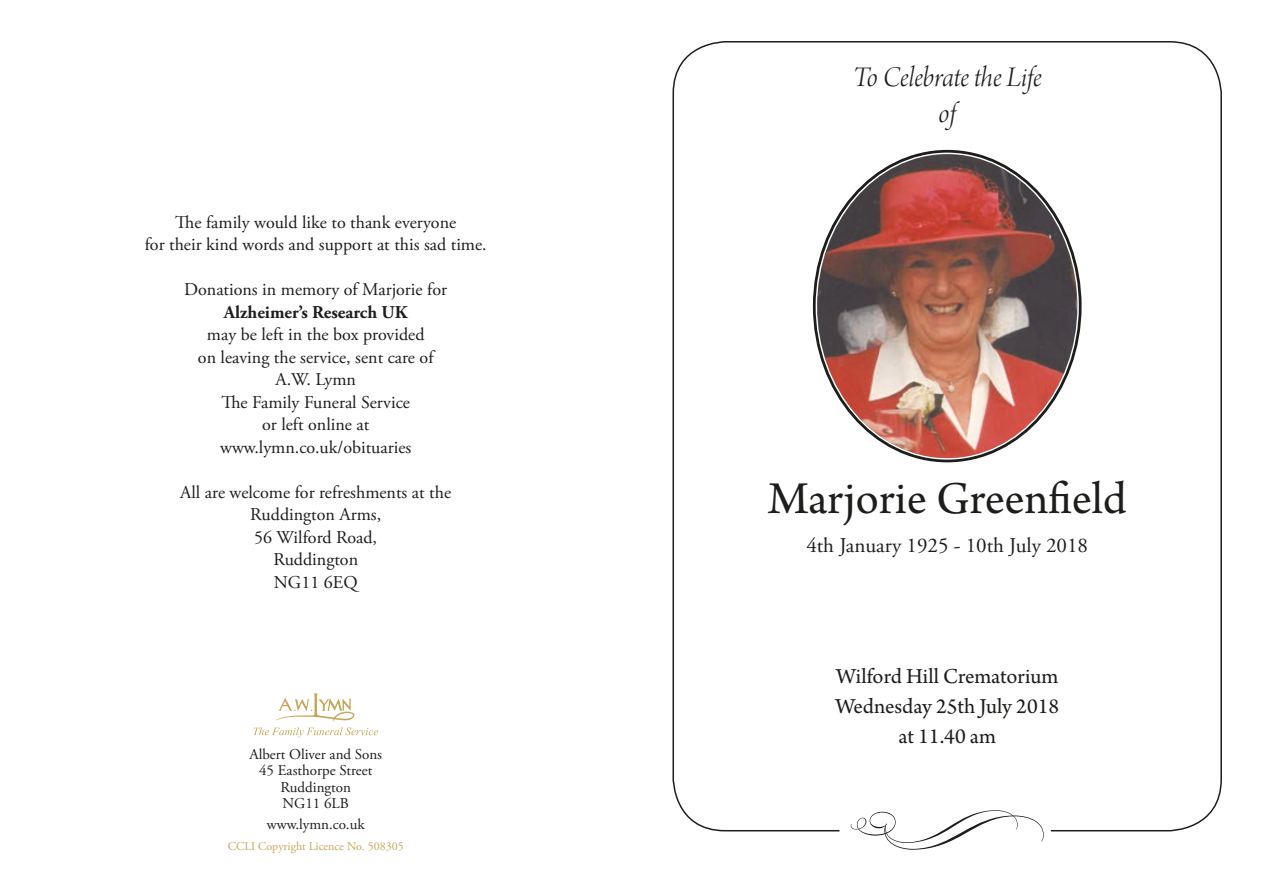
<style>
.page{position:relative;width:1263px;height:893px;background:#fff}
.page>*{position:absolute;margin:0;border:0;box-sizing:border-box;transform-origin:0 0}
.t1{font:48px "Arno Pro";color:#1d1d1b}
.t2{font:30px/36px "Arno Pro Light Italic Display";letter-spacing:-.005em;color:#1d1d1b;text-align:center}
.t3{font:22.5px/30px "Arno Pro";color:#1d1d1b;text-align:center}
.t4{font:21px "Adobe Garamond Pro";color:#1d1d1b}
.t5{font:18px/22.5px "Adobe Garamond Pro";color:#1d1d1b;text-align:center}
.t6{font:700 18px "Adobe Garamond Pro";color:#1d1d1b}
.t7{font:15px/16.5px "Adobe Garamond Pro";color:#1d1d1b;text-align:center}
.t8{font:12px "Adobe Garamond Pro";color:#c6a65b}
</style>
<div class="page">
<svg style="left:851px;top:810px;width:193px;height:40px"></svg>
<img style="left:817px;top:154px;width:260px;height:304px">
<svg style="left:253px;top:693px;width:125px;height:44px"></svg>
<p class="t5" style="left:145px;top:211px;width:343px">The family would like to thank everyone<br>for their kind words and support at this sad time.</p>
<p class="t5" style="left:184px;top:279px;width:264px">Donations in memory of Marjorie for</p>
<p class="t6" style="left:224px;top:302px;width:185px">Alzheimer’s Research UK</p>
<p class="t5" style="left:198px;top:324px;width:237px">may be left in the box provided on leaving the service, sent care of<br>A.W. Lymn<br>The Family Funeral Service<br>or left online at www.lymn.co.uk/obituaries</p>
<p class="t5" style="left:180px;top:481px;width:272px">All are welcome for refreshments at the<br>Ruddington Arms,<br>56 Wilford Road,<br>Ruddington<br>NG11 6EQ</p>
<p class="t7" style="left:249px;top:746px;width:134px">Albert Oliver and Sons<br>45 Easthorpe Street<br>Ruddington<br>NG11 6LB</p>
<p class="t7" style="left:267px;top:816px;width:99px">www.lymn.co.uk</p>
<p class="t8" style="left:228px;top:839px;width:178px">CCLI Copyright Licence No. 508305</p>
<h2 class="t2" style="left:853px;top:62px;width:190px">To Celebrate the Life of</h2>
<h1 class="t1" style="left:768px;top:471px;width:360px">Marjorie Greenfield</h1>
<p class="t4" style="left:806px;top:532px;width:283px">4th January 1925 - 10th July 2018</p>
<p class="t3" style="left:835px;top:663px;width:225px">Wilford Hill Crematorium<br>Wednesday 25th July 2018 at 11.40 am</p>
</div>
